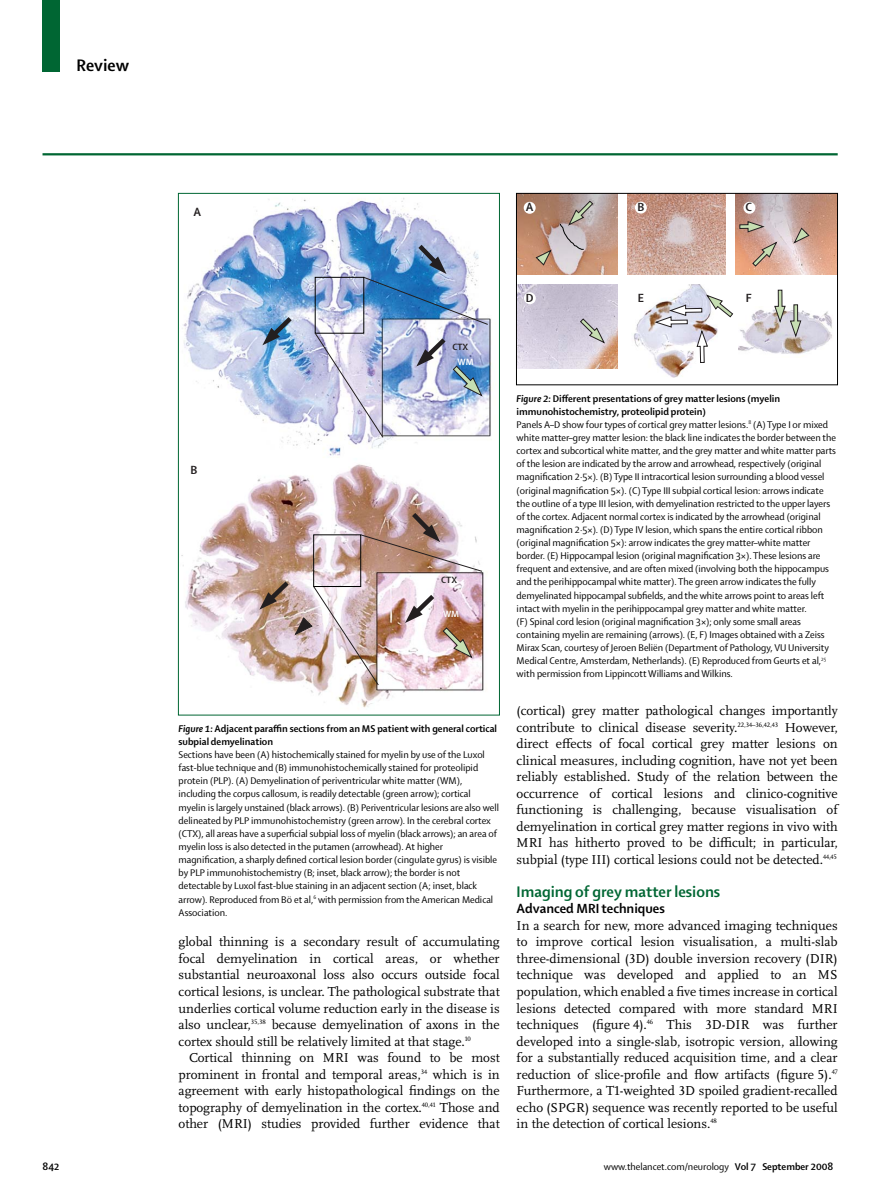
<style>
.page{position:relative;width:893px;height:1200px;background:#fff}
.page>*{position:absolute;margin:0;border:0;box-sizing:border-box;transform-origin:0 0}
.t1{font:700 18px "Shaker 2 Lancet";color:#000}
.t2{font:700 16.5px "Shaker 2 Lancet";color:#063}
.t3{font:700 14.25px "Shaker 2 Lancet";color:#000}
.t4{font:13.5px/16.5px "Scala Lancet Pro";letter-spacing:-.005em;color:#000;text-align:justify}
.t5{font:700 12.75px "Shaker 2 Lancet";color:#231f20}
.t6{font:10.5px/13px "Shaker 2 Lancet";color:#000}
.t7{font:700 10.5px/13.2px "Shaker 2 Lancet";color:#000}
.t8{font:700 9.75px "Shaker 2 Lancet";color:#231f20}
.t9{font:700 9.75px "Shaker 2 Lancet";color:#fff}
.s1{font-style:italic}
.s2{font-weight:700;font-style:italic}
.s3{font-weight:700}
</style>
<div class="page">
<div style="left:43px;top:0;width:17px;height:71px;background:#063"></div>
<hr style="left:43px;top:153px;width:795px;height:2px;background:#063">
<img style="left:181px;top:198px;width:311px;height:510px">
<svg style="left:262px;top:317px;width:30px;height:28px"></svg>
<div style="left:191px;top:206px;width:12px;height:12px;background:#fff;border-radius:50%"></div>
<div style="left:209px;top:235px;width:12px;height:12px;background:#fff;border-radius:50%"></div>
<img style="left:314px;top:245px;width:175px;height:193px">
<img style="left:259px;top:513px;width:224px;height:173px">
<img style="left:518px;top:195px;width:100px;height:80px">
<img style="left:627px;top:195px;width:99px;height:80px">
<img style="left:735px;top:195px;width:101px;height:80px">
<img style="left:518px;top:284px;width:100px;height:84px">
<img style="left:633px;top:284px;width:74px;height:94px">
<img style="left:738px;top:309px;width:94px;height:45px">
<div style="left:635px;top:201px;width:12px;height:12px;background:#fff;border-radius:50%"></div>
<div style="left:524px;top:202px;width:12px;height:12px;background:#fff;border-radius:50%"></div>
<div style="left:743px;top:202px;width:12px;height:12px;background:#fff;border-radius:50%"></div>
<div style="left:635px;top:292px;width:12px;height:12px;background:#fff;border-radius:50%"></div>
<div style="left:524px;top:292px;width:12px;height:12px;background:#fff;border-radius:50%"></div>
<svg style="left:535px;top:249px;width:17px;height:17px"></svg>
<svg style="left:793px;top:227px;width:17px;height:17px"></svg>
<svg style="left:752px;top:241px;width:26px;height:26px"></svg>
<svg style="left:739px;top:220px;width:26px;height:13px"></svg>
<svg style="left:579px;top:318px;width:27px;height:26px"></svg>
<svg style="left:774px;top:289px;width:28px;height:49px"></svg>
<svg style="left:654px;top:294px;width:80px;height:69px"></svg>
<svg style="left:560px;top:200px;width:34px;height:50px;background:#b4a5a1"></svg>
<div style="left:516px;top:193px;width:322px;height:192px;border:1px solid #000"></div>
<h1 class="t1" style="left:77px;top:58px;width:54px">Review</h1>
<p class="t5" style="left:194px;top:207px;width:9px">A</p>
<p class="t5" style="left:526px;top:202px;width:9px">A</p>
<p class="t5" style="left:638px;top:202px;width:8px">B</p>
<p class="t5" style="left:746px;top:202px;width:8px">C</p>
<p class="t8" style="left:453px;top:343px;width:17px">CTX</p>
<p class="t5" style="left:191px;top:464px;width:8px">B</p>
<p class="t9" style="left:457px;top:358px;width:18px">WM</p>
<p class="t8" style="left:441px;top:575px;width:17px">CTX</p>
<p class="t9" style="left:443px;top:609px;width:18px">WM</p>
<p class="t7" style="left:179px;top:722px;width:320px"><span class="s1">Figure 1:</span> Adjacent paraffin sections from an MS patient with general cortical subpial demyelination</p>
<p class="t6" style="left:179px;top:748px;width:322px">Sections have been (A) histochemically stained for myelin by use of the Luxol fast-blue technique and (B) immunohistochemically stained for proteolipid protein (PLP). (A) Demyelination of periventricular white matter (WM), including the corpus callosum, is readily detectable (green arrow); cortical myelin is largely unstained (black arrows). (B) Periventricular lesions are also well delineated by PLP immunohistochemistry (green arrow). In the cerebral cortex (CTX), all areas have a superficial subpial loss of myelin (black arrows); an area of myelin loss is also detected in the putamen (arrowhead). At higher magnification, a sharply defined cortical lesion border (cingulate gyrus) is visible by PLP immunohistochemistry (B; inset, black arrow); the border is not detectable by Luxol fast-blue staining in an adjacent section (A; inset, black arrow). Reproduced from Bö et al,<sup>6</sup> with permission from the American Medical Association.</p>
<p class="t4" style="left:179px;top:934px;width:323px">global thinning is a secondary result of accumulating focal demyelination in cortical areas, or whether substantial neuroaxonal loss also occurs outside focal cortical lesions, is unclear. The pathological substrate that underlies cortical volume reduction early in the disease is also unclear,<sup>35,38</sup> because demyelination of axons in the cortex should still be relatively limited at that stage.<sup>10</sup></p>
<p class="t4" style="left:179px;top:1050px;width:323px;text-indent:11px">Cortical thinning on MRI was found to be most prominent in frontal and temporal areas,<sup>34</sup> which is in agreement with early histopathological findings on the topography of demyelination in the cortex.<sup>40,41</sup> Those and other (MRI) studies provided further evidence that</p>
<p class="t5" style="left:526px;top:293px;width:9px">D</p>
<p class="t5" style="left:638px;top:293px;width:8px">E</p>
<p class="t5" style="left:746px;top:293px;width:7px">F</p>
<p class="t6" style="left:517px;top:392px;width:321px"><span class="s2">Figure 2:</span> <span class="s3">Different presentations of grey matter lesions (myelin immunohistochemistry, proteolipid protein)<br></span>Panels A–D show four types of cortical grey matter lesions.<sup>8</sup> (A) Type I or mixed white matter–grey matter lesion: the black line indicates the border between the cortex and subcortical white matter, and the grey matter and white matter parts of the lesion are indicated by the arrow and arrowhead, respectively (original magnification 2·5×). (B) Type II intracortical lesion surrounding a blood vessel (original magnification 5×). (C) Type III subpial cortical lesion: arrows indicate the outline of a type III lesion, with demyelination restricted to the upper layers of the cortex. Adjacent normal cortex is indicated by the arrowhead (original magnification 2·5×). (D) Type IV lesion, which spans the entire cortical ribbon (original magnification 5×): arrow indicates the grey matter–white matter border. (E) Hippocampal lesion (original magnification 3×). These lesions are frequent and extensive, and are often mixed (involving both the hippocampus and the perihippocampal white matter). The green arrow indicates the fully demyelinated hippocampal subfields, and the white arrows point to areas left intact with myelin in the perihippocampal grey matter and white matter.<br>(F) Spinal cord lesion (original magnification 3×); only some small areas containing myelin are remaining (arrows). (E, F) Images obtained with a Zeiss Mirax Scan, courtesy of Jeroen Beliën (Department of Pathology, VU University Medical Centre, Amsterdam, Netherlands). (E) Reproduced from Geurts et al,<sup>25 </sup>with permission from Lippincott Williams and Wilkins.</p>
<p class="t4" style="left:517px;top:703px;width:323px">(cortical) grey matter pathological changes importantly contribute to clinical disease severity.<sup>22,34–36,42,43</sup> However, direct effects of focal cortical grey matter lesions on clinical measures, including cognition, have not yet been reliably established. Study of the relation between the occurrence of cortical lesions and clinico-cognitive functioning is challenging, because visualisation of demyelination in cortical grey matter regions in vivo with MRI has hitherto proved to be difficult; in particular, subpial (type III) cortical lesions could not be detected.<sup>44,45</sup></p>
<h2 class="t2" style="left:517px;top:884px;width:205px">Imaging of grey matter lesions</h2>
<h3 class="t3" style="left:517px;top:903px;width:150px">Advanced MRI techniques</h3>
<p class="t4" style="left:517px;top:918px;width:323px">In a search for new, more advanced imaging techniques to improve cortical lesion visualisation, a multi-slab three-dimensional (3D) double inversion recovery (DIR) technique was developed and applied to an MS population, which enabled a five times increase in cortical lesions detected compared with more standard MRI techniques (figure 4).<sup>46</sup> This 3D-DIR was further developed into a single-slab, isotropic version, allowing for a substantially reduced acquisition time, and a clear reduction of slice-profile and flow artifacts (figure 5).<sup>47<br></sup>Furthermore, a T1-weighted 3D spoiled gradient-recalled echo (SPGR) sequence was recently reported to be useful in the detection of cortical lesions.<sup>48</sup></p>
<p class="t7" style="left:43px;top:1160px;width:18px">842</p>
<p class="t6" style="left:604px;top:1160px;width:231px">www.thelancet.com/neurology <span class="s3">Vol 7 September 2008</span></p>
</div>
